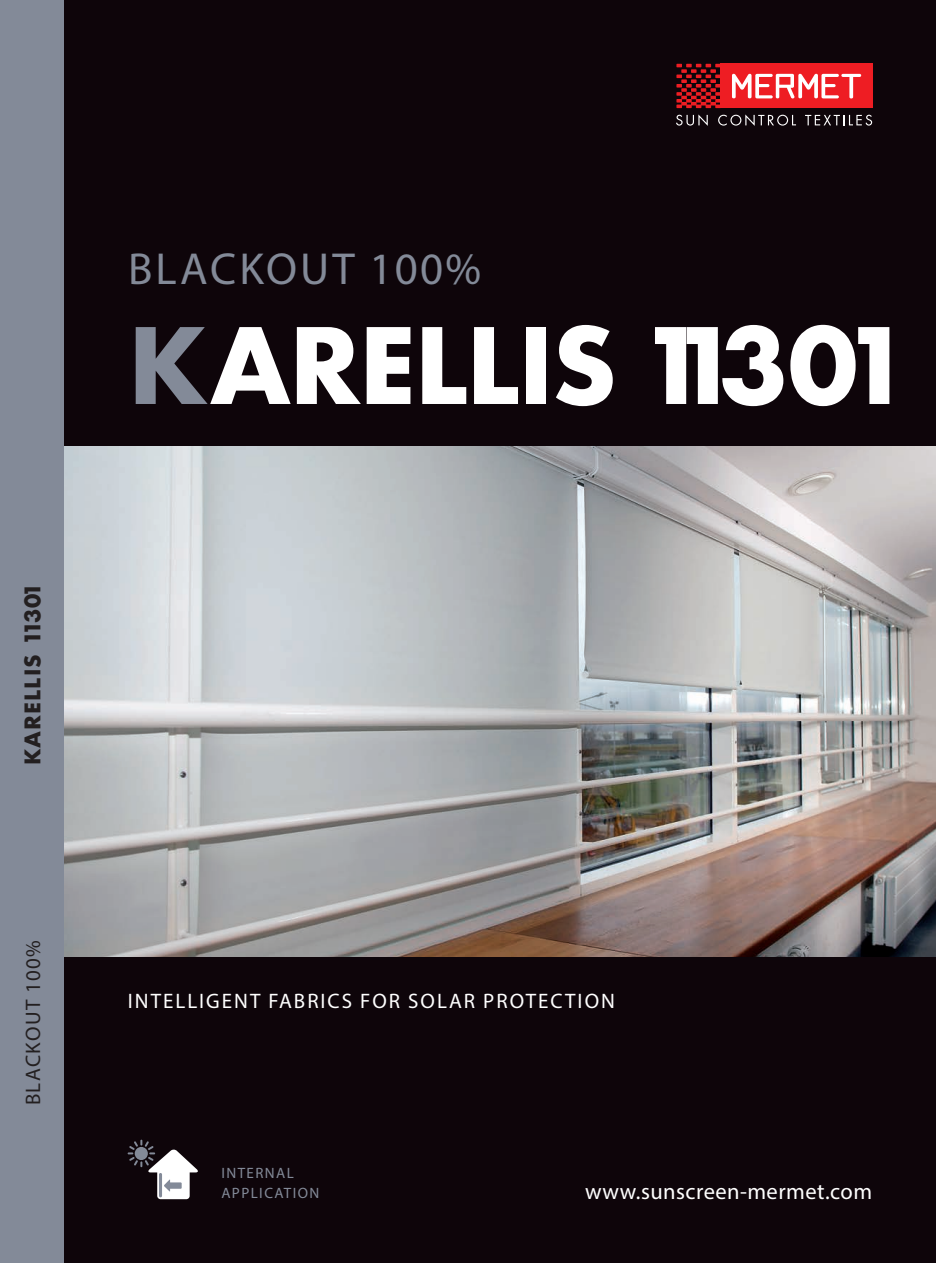
<style>
.page{position:relative;width:936px;height:1263px;background:#fff}
.page>*{position:absolute;margin:0;border:0;box-sizing:border-box;transform-origin:0 0}
.t1{font:700 102px "Futura";letter-spacing:-.025em;color:#fff}
.t2{font:45px "Myriad Pro";letter-spacing:.07em;color:#838a98}
.t3{font:22.5px "Myriad Pro";letter-spacing:.02em;color:#fff}
.t4{font:21px "Myriad Pro";letter-spacing:.095em;color:#fff}
.t5{font:700 21px "Futura";letter-spacing:.05em;color:#231f20}
.t6{font:21px "Myriad Pro";letter-spacing:.07em;color:#231f20}
.t7{font:15px/19.5px "Myriad Pro";letter-spacing:.095em;color:#838a98}
.s1{color:#838a98}
</style>
<div class="page">
<div style="left:0;top:0;width:935px;height:1263px;background:#0e050a"></div>
<img style="left:64px;top:446px;width:871px;height:511px">
<div style="left:720px;top:64px;width:152px;height:44px;background:#ee1d23"></div>
<svg style="left:676px;top:64px;width:44px;height:44px"></svg>
<svg style="left:732px;top:74px;width:129px;height:24px"></svg>
<svg style="left:676px;top:114px;width:31px;height:12px"></svg>
<svg style="left:718px;top:114px;width:78px;height:12px"></svg>
<svg style="left:805px;top:115px;width:67px;height:11px"></svg>
<div style="left:0;top:0;width:64px;height:1263px;background:#838a98"></div>
<svg style="left:128px;top:1140px;width:70px;height:59px"></svg>
<p class="t5" style="left:17px;top:765px;width:185px;rotate:-90deg">KARELLIS 11301</p>
<p class="t6" style="left:20px;top:1105px;width:166px;rotate:-90deg">BLACKOUT 100%</p>
<h2 class="t2" style="left:128px;top:241px;width:354px">BLACKOUT 100%</h2>
<h1 class="t1" style="left:128px;top:292px;width:785px"><span class="s1">K</span>ARELLIS 11301</h1>
<p class="t4" style="left:128px;top:988px;width:488px">INTELLIGENT FABRICS FOR SOLAR PROTECTION</p>
<p class="t7" style="left:221px;top:1163px;width:100px">INTERNAL<br>APPLICATION</p>
<p class="t3" style="left:585px;top:1178px;width:288px">www.sunscreen-mermet.com</p>
</div>
